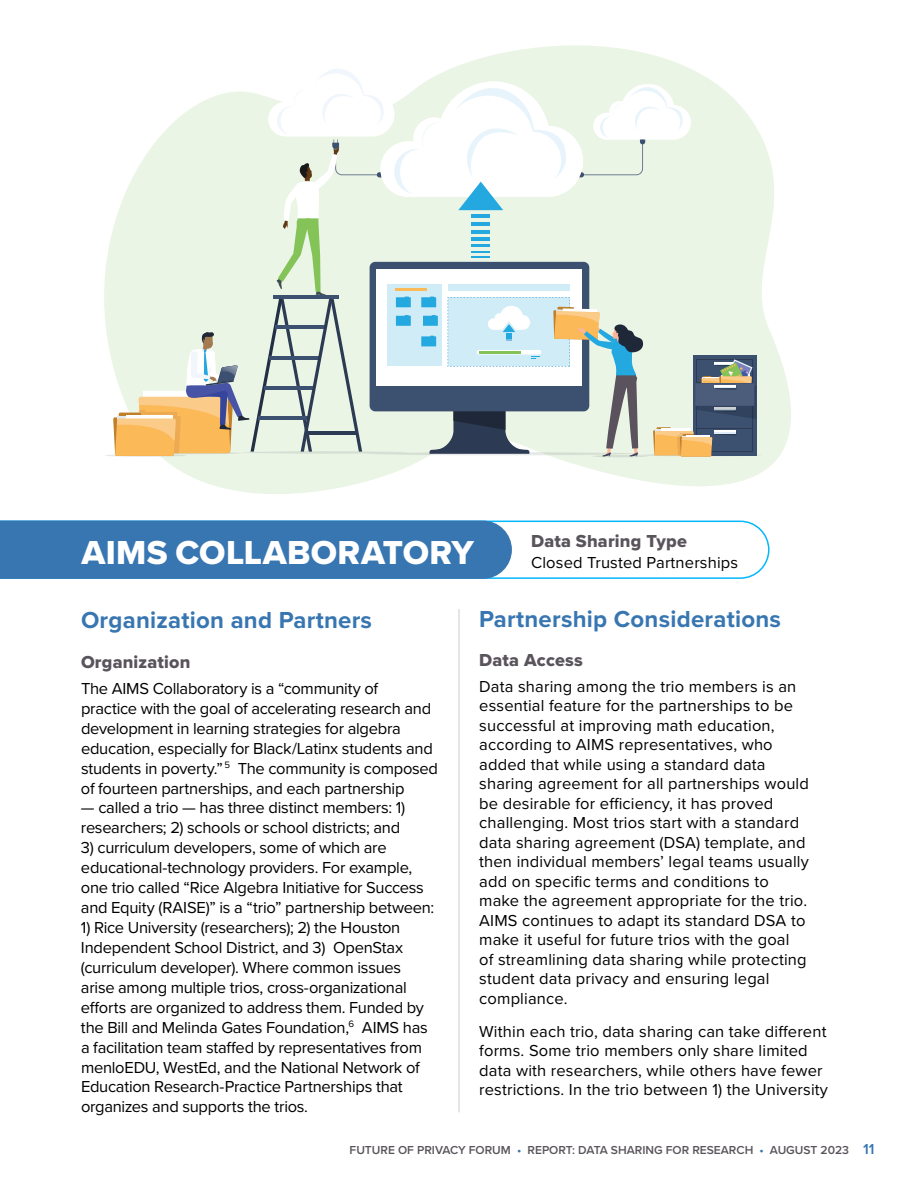
<style>
.page{position:relative;width:918px;height:1188px;background:#fff}
.page>*{position:absolute;margin:0;border:0;box-sizing:border-box;transform-origin:0 0}
.t1{font:34.5px "Proxima Nova Extrabld";letter-spacing:.01em;color:#fff}
.t2{font:700 24px "Proxima Nova";letter-spacing:.01em;color:#3876b2}
.t3{font:18px "Proxima Nova Extrabld";letter-spacing:.01em;color:#59545b}
.t4{font:16.5px/20px "Proxima Nova";letter-spacing:-.01em;color:#000}
.t5{font:16.5px/19.5px "Proxima Nova";letter-spacing:.01em;color:#000}
.t6{font:600 12px "Proxima Nova";color:#59545b}
.s1{color:#3876b2}
.s2{font-size:15px;color:#3876b2}
</style>
<div class="page">
<hr style="left:459px;top:609px;width:1px;height:503px;background:#cdccce">
<svg style="left:104px;top:45px;width:687px;height:449px"></svg>
<svg style="left:105px;top:65px;width:657px;height:393px"></svg>
<hr style="left:714px;top:385px;width:22px;height:3px;background:#deedf7">
<hr style="left:714px;top:385px;width:22px;height:2px;background:#fff">
<svg style="left:512px;top:521px;width:258px;height:58px"></svg>
<div style="left:0;top:521px;width:512px;height:58px;background:#3876b2"></div>
<h1 class="t1" style="left:81px;top:526px;width:394px">AIMS COLLABORATORY</h1>
<p class="t3" style="left:531px;top:528px;width:157px">Data Sharing Type</p>
<p class="t5" style="left:531px;top:552px;width:209px">Closed Trusted Partnerships</p>
<h2 class="t2" style="left:81px;top:602px;width:293px">Organization and Partners</h2>
<p class="t3" style="left:81px;top:649px;width:111px">Organization</p>
<p class="t4" style="left:81px;top:678px;width:359px">The AIMS Collaboratory is a “community of practice with the goal of accelerating research and development in learning strategies for algebra education, especially for Black/Latinx students and students in poverty.” <sup>5</sup> The community is composed of fourteen partnerships, and each partnership</p>
<p class="t4" style="left:81px;top:797px;width:326px">— called a trio — has three distinct members: 1) researchers; 2) schools or school districts; and</p>
<p class="t4" style="left:81px;top:837px;width:355px">3) curriculum developers, some of which are educational-technology providers. For example, one trio called “Rice Algebra Initiative for Success and Equity (RAISE)” is a “trio” partnership between:</p>
<p class="t4" style="left:81px;top:917px;width:348px">1) Rice University (researchers); 2) the Houston Independent School District, and 3) OpenStax (curriculum developer). Where common issues arise among multiple trios, cross-organizational efforts are organized to address them. Funded by the Bill and Melinda Gates Foundation,<sup>6</sup> AIMS has a facilitation team staffed by representatives from menloEDU, WestEd, and the National Network of Education Research-Practice Partnerships that organizes and supports the trios.</p>
<h2 class="t2" style="left:479px;top:601px;width:303px">Partnership Considerations</h2>
<p class="t3" style="left:479px;top:647px;width:105px">Data Access</p>
<p class="t5" style="left:479px;top:676px;width:331px">Data sharing among the trio members is an essential feature for the partnerships to be successful at improving math education, according to AIMS representatives, who added that while using a standard data sharing agreement for all partnerships would be desirable for efficiency, it has proved challenging. Most trios start with a standard data sharing agreement (DSA) template, and then individual members’ legal teams usually add on specific terms and conditions to make the agreement appropriate for the trio.<br>AIMS continues to adapt its standard DSA to make it useful for future trios with the goal<br>of streamlining data sharing while protecting student data privacy and ensuring legal compliance.</p>
<p class="t5" style="left:479px;top:1021px;width:350px">Within each trio, data sharing can take different forms. Some trio members only share limited data with researchers, while others have fewer restrictions. In the trio between 1) the University</p>
<p class="t6" style="left:350px;top:1141px;width:526px">FUTURE OF PRIVACY FORUM <span class="s1">•</span> REPORT: DATA SHARING FOR RESEARCH <span class="s1">•</span> AUGUST 2023 <span class="s2">11</span></p>
</div>
